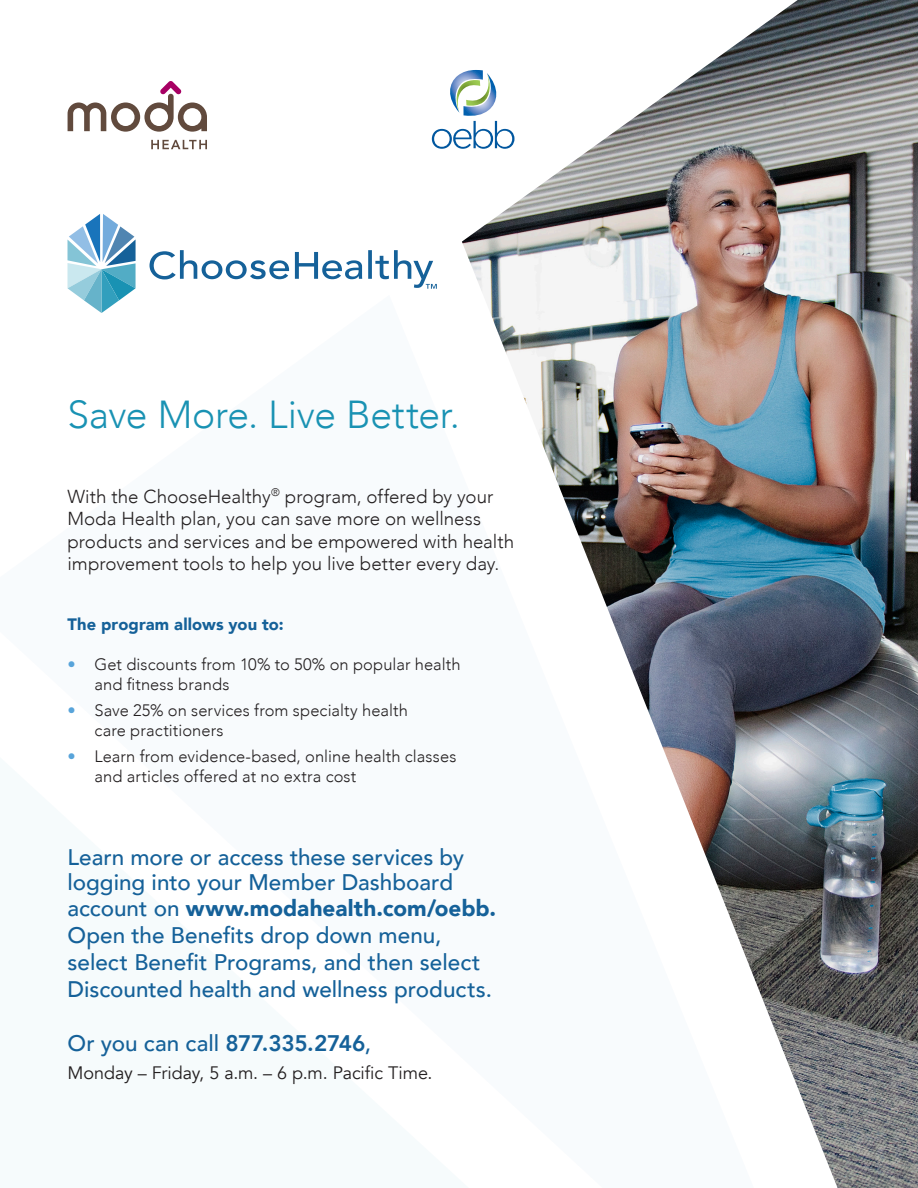
<style>
.page{position:relative;width:918px;height:1188px;background:#fff}
.page>*{position:absolute;margin:0;border:0;box-sizing:border-box;transform-origin:0 0}
.t1{font:300 39px "Avenir";letter-spacing:-.005em;color:#1992b3}
.t2{font:500 22.5px/26.4px "Avenir";color:#156199}
.Body{font:300 18.75px/22.5px "Avenir";color:#231f20}
.t3{font:18px "Avenir";letter-spacing:-.005em;color:#231f20}
.t4{font:300 16.5px/19.8px "Avenir";letter-spacing:.005em;color:#231f20}
.subhead{font:900 16.5px "Avenir";letter-spacing:.005em;color:#156199}
.s1{color:#58a4da}
.s2{font-weight:900}
.s3{font-weight:800}
</style>
<div class="page">
<img style="left:462px;top:0;width:456px;height:1188px">
<svg style="left:151px;top:140px;width:56px;height:9px"></svg>
<svg style="left:68px;top:81px;width:139px;height:51px"></svg>
<svg style="left:432px;top:70px;width:82px;height:79px"></svg>
<svg style="left:150px;top:250px;width:139px;height:29px"></svg>
<svg style="left:295px;top:252px;width:67px;height:27px"></svg>
<svg style="left:368px;top:250px;width:4px;height:29px"></svg>
<svg style="left:375px;top:250px;width:62px;height:39px"></svg>
<svg style="left:68px;top:214px;width:68px;height:99px"></svg>
<p class="t1" style="left:68px;top:391px;width:394px">Save More. Live Better.</p>
<p class="Body" style="left:68px;top:485px;width:448px">With the ChooseHealthy<sup>®</sup> program, offered by your Moda Health plan, you can save more on wellness products and services and be empowered with health improvement tools to help you live better every day.</p>
<p class="subhead" style="left:68px;top:610px;width:218px">The program allows you to:</p>
<p class="t4" style="left:94px;top:654px;width:368px;text-indent:-27px"><span class="s1">•</span> Get discounts from 10% to 50% on popular health and fitness brands</p>
<p class="t4" style="left:94px;top:701px;width:315px;text-indent:-27px"><span class="s1">•</span> Save 25% on services from specialty health care practitioners</p>
<p class="t4" style="left:94px;top:747px;width:363px;text-indent:-27px"><span class="s1">•</span> Learn from evidence-based, online health classes and articles offered at no extra cost</p>
<p class="t2" style="left:68px;top:843px;width:430px">Learn more or access these services by logging into your Member Dashboard account on <span class="s2">www.modahealth.com/oebb.<br></span>Open the Benefits drop down menu, select Benefit Programs, and then select Discounted health and wellness products.</p>
<p class="t2" style="left:68px;top:1029px;width:305px">Or you can call <span class="s3">877.335.2746</span>,</p>
<p class="t3" style="left:68px;top:1062px;width:367px">Monday – Friday, 5 a.m. – 6 p.m. Pacific Time.</p>
</div>
